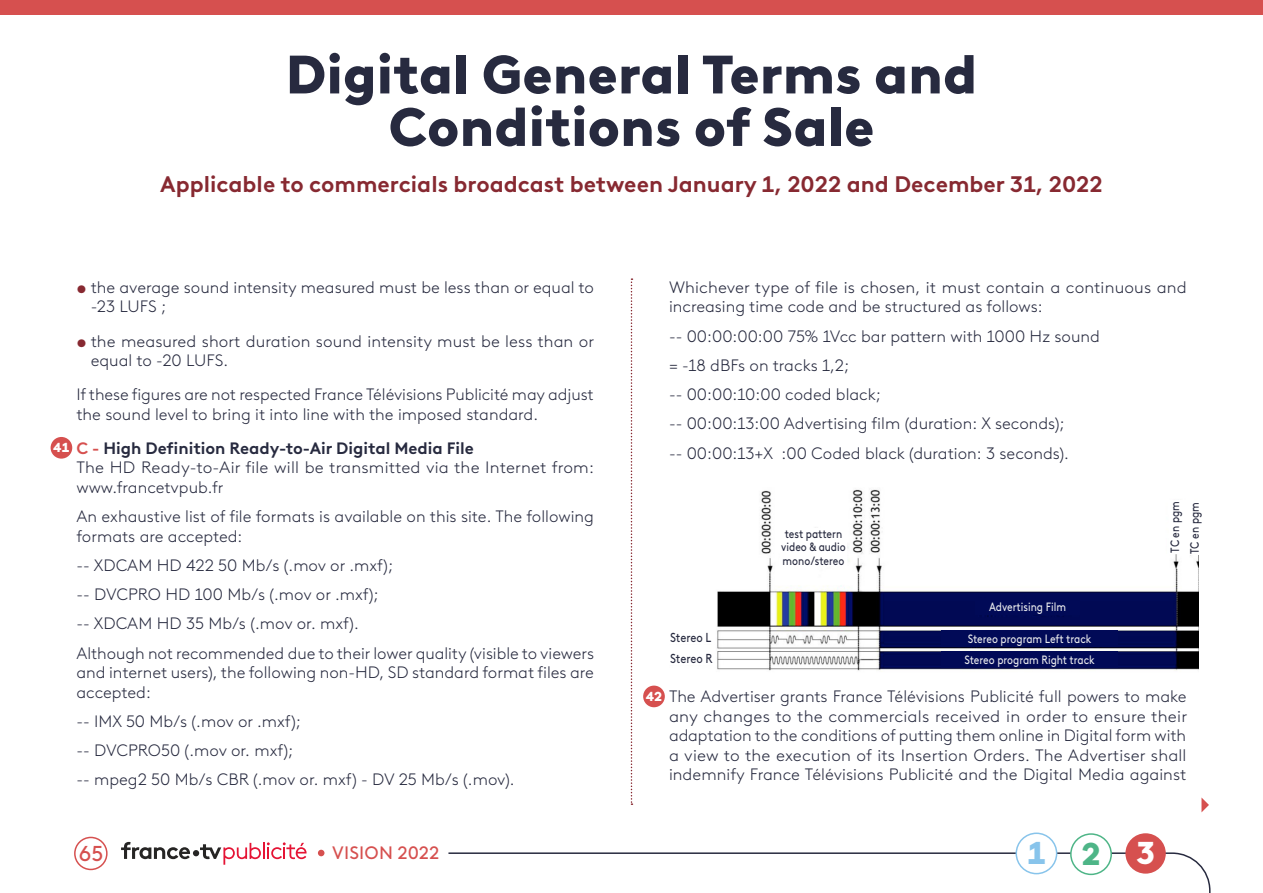
<style>
.page{position:relative;width:1263px;height:893px;background:#fff}
.page>*{position:absolute;margin:0;border:0;box-sizing:border-box;transform-origin:0 0}
.t1{font:900 54px/52.5px "France TV Brown";color:#272a3f;text-align:center}
.t2{font:900 31.65px "France TV Brown";color:#88c4eb}
.t3{font:700 22.5px "France TV Brown";color:#872931}
.t4{font:21.6px "France TV Brown";color:#d6504f}
.t5{font:18px "France TV Brown";letter-spacing:.01em;color:#d6504f}
.t6{font:300 16.5px/19.5px "France TV Brown";color:#272a3f}
.t7{font:13.05px "France TV Brown";letter-spacing:-.01em;color:#272a3f;scale:.85 1}
.t8{font:900 13.05px "France TV Brown";color:#fff}
.t9{font:12.15px "France TV Brown";color:#e9eaec;scale:.85 1}
.t10{font:12.15px/13.2px "France TV Brown";color:#272a3f;scale:.85 1}
.s1{color:#872931}
.s2{font-weight:700;color:#d6504f}
.s3{font-weight:700}
.s4{color:#4eb587}
.s5{color:#fff}
</style>
<div class="page">
<svg style="left:318px;top:850px;width:6px;height:6px"></svg>
<svg style="left:121px;top:842px;width:186px;height:23px"></svg>
<svg style="left:448px;top:852px;width:763px;height:41px"></svg>
<div style="left:74px;top:837px;width:34px;height:33px;border:2px solid #d6504f;border-radius:50%"></div>
<div style="left:1016px;top:833px;width:41px;height:41px;background:#fff;border-radius:50%"></div>
<div style="left:1015px;top:832px;width:42px;height:42px;border:2px solid #88c4eb;border-radius:50%"></div>
<div style="left:1071px;top:834px;width:40px;height:40px;background:#fff;border-radius:50%"></div>
<div style="left:1070px;top:833px;width:42px;height:42px;border:2px solid #4eb587;border-radius:50%"></div>
<div style="left:1125px;top:833px;width:41px;height:41px;background:#d6504f;border-radius:50%"></div>
<div style="left:0;top:0;width:1263px;height:15px;background:#d6504f"></div>
<svg style="left:1201px;top:797px;width:8px;height:15px"></svg>
<svg style="left:631px;top:278px;width:1px;height:527px"></svg>
<img style="left:717px;top:489px;width:482px;height:182px">
<div style="left:51px;top:437px;width:21px;height:22px;background:#d6504f;border-radius:50%"></div>
<div style="left:643px;top:686px;width:22px;height:21px;background:#d6504f;border-radius:50%"></div>
<div style="left:780px;top:528px;width:67px;height:38px;background:#fff"></div>
<div style="left:1169px;top:500px;width:16px;height:54px;background:#fff"></div>
<div style="left:1188px;top:501px;width:17px;height:54px;background:#fff"></div>
<div style="left:975px;top:598px;width:105px;height:17px;background:#010a57"></div>
<div style="left:941px;top:631px;width:176px;height:16px;background:#010a57"></div>
<div style="left:941px;top:651px;width:176px;height:16px;background:#010a57"></div>
<h1 class="t1" style="left:286px;top:43px;width:693px">Digital General Terms and<br>Conditions of Sale</h1>
<h3 class="t3" style="left:160px;top:166px;width:944px">Applicable to commercials broadcast between January 1, 2022 and December 31, 2022</h3>
<p class="t6" style="left:91px;top:276px;width:505px;text-indent:-14px"><span class="s1">•</span> the average sound intensity measured must be less than or equal to -23 LUFS ;</p>
<p class="t6" style="left:91px;top:330px;width:505px;text-indent:-14px"><span class="s1">•</span> the measured short duration sound intensity must be less than or equal to -20 LUFS.</p>
<p class="t6" style="left:76px;top:384px;width:519px">If these figures are not respected France Télévisions Publicité may adjust the sound level to bring it into line with the imposed standard.</p>
<p class="t6" style="left:76px;top:437px;width:519px"><span class="s2">C -</span> <span class="s3">High Definition Ready-to-Air Digital Media File<br></span>The HD Ready-to-Air file will be transmitted via the Internet from: www.francetvpub.fr</p>
<p class="t6" style="left:76px;top:506px;width:519px">An exhaustive list of file formats is available on this site. The following formats are accepted:</p>
<p class="t6" style="left:76px;top:549px;width:519px;line-height:29.2px">-- XDCAM HD 422 50 Mb/s (.mov or .mxf);<br>-- DVCPRO HD 100 Mb/s (.mov or .mxf);<br>-- XDCAM HD 35 Mb/s (.mov or. mxf).<br>Although not recommended due to their lower quality (visible to viewers</p>
<p class="t6" style="left:76px;top:662px;width:519px">and internet users), the following non-HD, SD standard format files are accepted:</p>
<p class="t6" style="left:76px;top:705px;width:440px;line-height:29.2px">-- IMX 50 Mb/s (.mov or .mxf);<br>-- DVCPRO50 (.mov or. mxf);<br>-- mpeg2 50 Mb/s CBR (.mov or. mxf) - DV 25 Mb/s (.mov).</p>
<p class="t8" style="left:53px;top:438px;width:18px">41</p>
<p class="t6" style="left:669px;top:276px;width:519px">Whichever type of file is chosen, it must contain a continuous and increasing time code and be structured as follows:</p>
<p class="t6" style="left:669px;top:320px;width:432px;line-height:29.2px">-- 00:00:00:00 75% 1Vcc bar pattern with 1000 Hz sound = -18 dBFs on tracks 1,2;<br>-- 00:00:10:00 coded black;<br>-- 00:00:13:00 Advertising film (duration: X seconds);<br>-- 00:00:13+X :00 Coded black (duration: 3 seconds).</p>
<p class="t7" style="left:670px;top:628px;width:50px">Stereo L</p>
<p class="t10" style="left:781px;top:526px;width:77px">test pattern video &amp; audio mono/stereo</p>
<p class="t9" style="left:989px;top:598px;width:92px">Advertising Film</p>
<p class="t9" style="left:968px;top:630px;width:147px">Stereo program Left track</p>
<p class="t7" style="left:670px;top:649px;width:51px">Stereo R</p>
<p class="t9" style="left:964px;top:650px;width:155px">Stereo program Right track</p>
<p class="t10" style="left:1164px;top:554px;width:63px;line-height:19.6px;rotate:-90deg">TC en pgm<br>TC en pgm</p>
<p class="t6" style="left:669px;top:686px;width:520px;text-align:justify">The Advertiser grants France Télévisions Publicité full powers to make any changes to the commercials received in order to ensure their adaptation to the conditions of putting them online in Digital form with a view to the execution of its Insertion Orders. The Advertiser shall indemnify France Télévisions Publicité and the Digital Media against</p>
<p class="t8" style="left:646px;top:686px;width:18px">42</p>
<h3 class="t4" style="left:79px;top:837px;width:26px">65</h3>
<p class="t5" style="left:332px;top:840px;width:109px">VISION 2022</p>
<h2 class="t2" style="left:1027px;top:829px;width:129px">1<span class="s4">2</span><span class="s5">3</span></h2>
</div>
